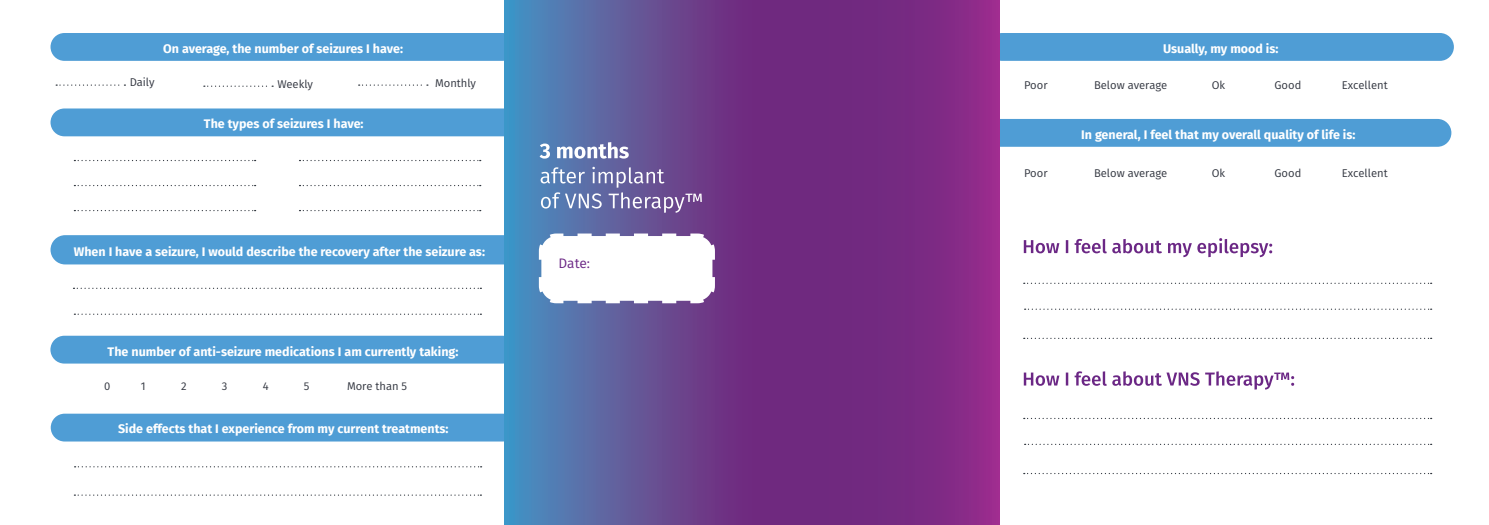
<style>
.page{position:relative;width:1489px;height:525px;background:#fff}
.page>*{position:absolute;margin:0;border:0;box-sizing:border-box;transform-origin:0 0}
.t1{font:13.75px "Fira Sans";color:#6b2785}
.t2{font:700 12.5px "Fira Sans";color:#fff}
.t3{font:11.25px "Fira Sans";color:#323640}
</style>
<div class="page">
<svg style="left:1023px;top:371px;width:270px;height:18px"></svg>
<svg style="left:1023px;top:282px;width:408px;height:2px"></svg>
<svg style="left:1024px;top:308px;width:407px;height:2px"></svg>
<svg style="left:1023px;top:337px;width:408px;height:2px"></svg>
<svg style="left:1023px;top:238px;width:249px;height:19px"></svg>
<svg style="left:1023px;top:417px;width:408px;height:2px"></svg>
<svg style="left:1024px;top:443px;width:407px;height:2px"></svg>
<svg style="left:1023px;top:472px;width:408px;height:2px"></svg>
<div style="left:988px;top:33px;width:465px;height:28px;background:#4f9dd5;border-radius:14px"></div>
<div style="left:985px;top:119px;width:466px;height:28px;background:#4f9dd5;border-radius:14px"></div>
<div style="left:50px;top:335px;width:466px;height:28px;background:#4f9dd5;border-radius:14px"></div>
<div style="left:50px;top:235px;width:455px;height:29px;background:#4f9dd5"></div>
<svg style="left:73px;top:287px;width:408px;height:2px"></svg>
<div style="left:50px;top:33px;width:466px;height:28px;background:#4f9dd5;border-radius:14px"></div>
<svg style="left:56px;top:84px;width:69px;height:2px"></svg>
<svg style="left:358px;top:84px;width:70px;height:2px"></svg>
<div style="left:51px;top:413px;width:465px;height:28px;background:#4f9dd5;border-radius:14px"></div>
<svg style="left:75px;top:466px;width:406px;height:1px"></svg>
<div style="left:50px;top:108px;width:455px;height:28px;background:#4f9dd5"></div>
<svg style="left:74px;top:160px;width:181px;height:1px"></svg>
<svg style="left:74px;top:494px;width:407px;height:1px"></svg>
<svg style="left:74px;top:313px;width:407px;height:2px"></svg>
<svg style="left:299px;top:160px;width:181px;height:1px"></svg>
<svg style="left:74px;top:185px;width:181px;height:1px"></svg>
<svg style="left:299px;top:185px;width:181px;height:1px"></svg>
<svg style="left:74px;top:210px;width:181px;height:1px"></svg>
<svg style="left:299px;top:210px;width:181px;height:1px"></svg>
<svg style="left:204px;top:85px;width:69px;height:2px"></svg>
<svg style="left:505px;top:0;width:494px;height:524px"></svg>
<svg style="left:540px;top:167px;width:161px;height:46px"></svg>
<svg style="left:539px;top:142px;width:89px;height:16px"></svg>
<svg style="left:536px;top:231px;width:181px;height:74px"></svg>
<p class="t2" style="left:163px;top:38px;width:241px">On average, the number of seizures I have:</p>
<p class="t3" style="left:130px;top:74px;width:26px">Daily</p>
<p class="t3" style="left:435px;top:75px;width:42px">Monthly</p>
<p class="t3" style="left:277px;top:75px;width:37px">Weekly</p>
<p class="t2" style="left:204px;top:113px;width:161px">The types of seizures I have:</p>
<p class="t2" style="left:74px;top:240px;width:412px">When I have a seizure, I would describe the recovery after the seizure as:</p>
<p class="t2" style="left:108px;top:340px;width:352px">The number of anti-seizure medications I am currently taking:</p>
<p class="t3" style="left:104px;top:378px;width:8px">0</p>
<p class="t3" style="left:141px;top:378px;width:6px">1</p>
<p class="t3" style="left:181px;top:378px;width:7px">2</p>
<p class="t3" style="left:222px;top:378px;width:7px">3</p>
<p class="t3" style="left:263px;top:378px;width:7px">4</p>
<p class="t3" style="left:304px;top:378px;width:7px">5</p>
<p class="t3" style="left:347px;top:378px;width:62px">More than 5</p>
<p class="t2" style="left:118px;top:418px;width:332px">Side effects that I experience from my current treatments:</p>
<p class="t1" style="left:558px;top:253px;width:33px">Date:</p>
<p class="t2" style="left:1163px;top:38px;width:117px">Usually, my mood is:</p>
<p class="t3" style="left:1024px;top:77px;width:25px">Poor</p>
<p class="t3" style="left:1093px;top:77px;width:75px">Below average</p>
<p class="t3" style="left:1211px;top:77px;width:15px">Ok</p>
<p class="t3" style="left:1274px;top:77px;width:28px">Good</p>
<p class="t3" style="left:1341px;top:77px;width:47px">Excellent</p>
<p class="t2" style="left:1081px;top:124px;width:276px">In general, I feel that my overall quality of life is:</p>
<p class="t3" style="left:1024px;top:164px;width:25px">Poor</p>
<p class="t3" style="left:1093px;top:164px;width:75px">Below average</p>
<p class="t3" style="left:1211px;top:164px;width:15px">Ok</p>
<p class="t3" style="left:1274px;top:164px;width:28px">Good</p>
<p class="t3" style="left:1341px;top:164px;width:47px">Excellent</p>
</div>
